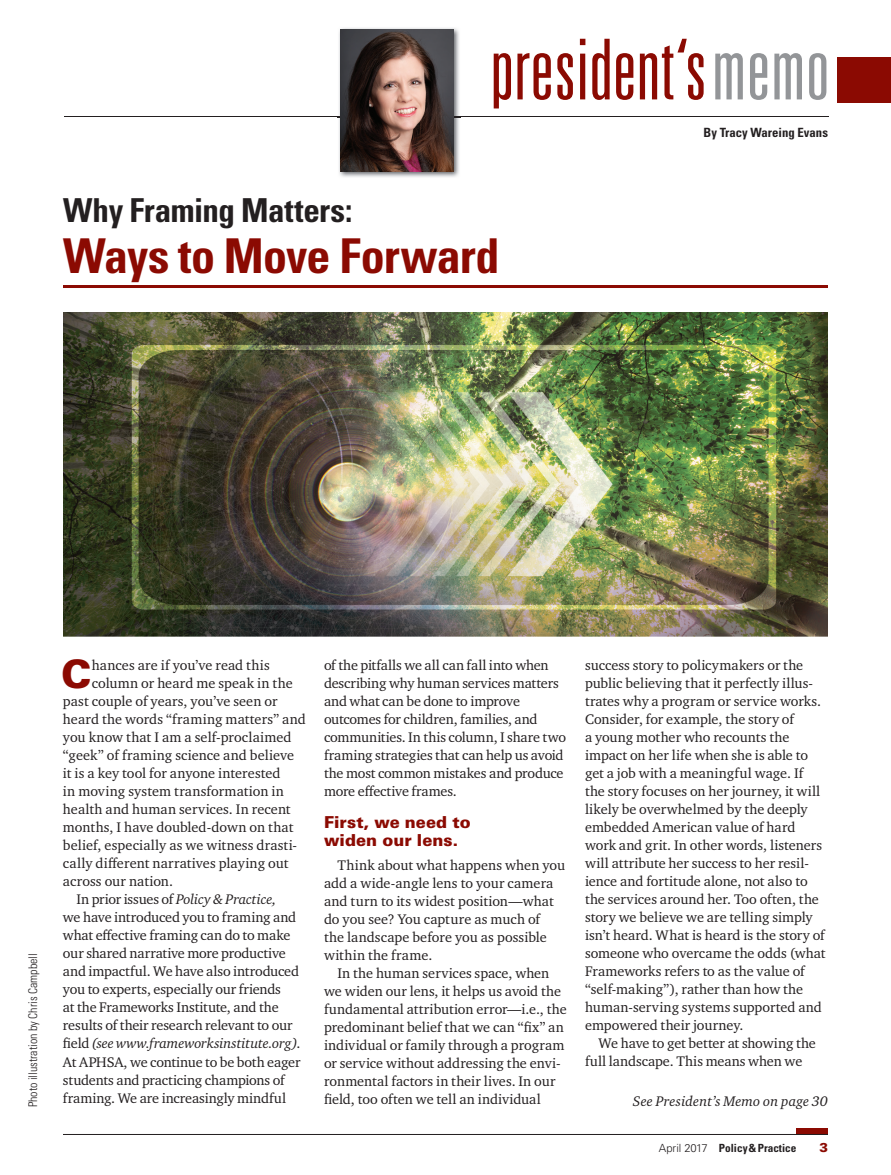
<style>
.page{position:relative;width:891px;height:1175px;background:#fff}
.page>*{position:absolute;margin:0;border:0;box-sizing:border-box;transform-origin:0 0}
.t1{font:300 ultra-condensed 84px "Univers LT Std";letter-spacing:.005em;color:#8b0a02}
.t2{font:700 condensed 48px "Univers LT Std";letter-spacing:-.02em;color:#8b0a02}
.t3{font:900 39.15px "Univers LT Std";color:#8b0a02}
.t4{font:700 condensed 33px "Univers LT Std";letter-spacing:-.01em;color:#231f20}
.t5{font:900 16.5px/18px "Univers LT Std";color:#8b0a02}
.t6{font:14.25px/18px "Charter ITC Pro";color:#231f20}
.t7{font:italic 14.25px "Charter ITC Pro";color:#231f20}
.t8{font:700 condensed 12.75px "Univers LT Std";color:#231f20}
.t9{font:900 12.75px "Univers LT Std";color:#8b0a02}
.t10{font:300 condensed 12px "Univers LT Std";color:#231f20}
.t11{font:700 condensed 11.25px "Univers LT Std";color:#231f20}
.s1{color:#939598}
.s2{font-style:normal}
.s3{font-weight:300;font-stretch:normal}
</style>
<div class="page">
<div style="left:796px;top:1128px;width:32px;height:6px;background:#8b0a02"></div>
<hr style="left:63px;top:1134px;width:765px;height:1px;background:#231f20">
<hr style="left:64px;top:116px;width:765px;height:1px;background:#231f20">
<div style="left:837px;top:57px;width:54px;height:45px;background:#8b0a02"></div>
<hr style="left:63px;top:285px;width:765px;height:3px;background:#8b0a02">
<img style="left:338px;top:28px;width:122px;height:149px">
<img style="left:341px;top:29px;width:112px;height:142px">
<img style="left:63px;top:312px;width:765px;height:324px">
<h1 class="t1" style="left:491px;top:26px;width:340px">president‘s <span class="s1">memo</span></h1>
<p class="t8" style="left:704px;top:125px;width:126px">By Tracy Wareing Evans</p>
<h3 class="t4" style="left:63px;top:190px;width:291px">Why Framing Matters:</h3>
<h2 class="t2" style="left:63px;top:226px;width:438px">Ways to Move Forward</h2>
<p class="t10" style="left:26px;top:1107px;width:156px;rotate:-90deg">Photo illustration by Chris Campbell</p>
<h3 class="t3" style="left:61px;top:649px;width:32px">C</h3>
<p class="t6" style="left:92px;top:656px;width:179px">hances are if you’ve read this</p>
<p class="t6" style="left:92px;top:674px;width:202px">column or heard me speak in the</p>
<p class="t6" style="left:63px;top:692px;width:216px">past couple of years, you’ve seen or</p>
<p class="t6" style="left:63px;top:710px;width:244px">heard the words “framing matters” and</p>
<p class="t6" style="left:63px;top:728px;width:230px">you know that I am a self-proclaimed</p>
<p class="t6" style="left:63px;top:746px;width:233px">“geek” of framing science and believe</p>
<p class="t6" style="left:63px;top:764px;width:219px">it is a key tool for anyone interested</p>
<p class="t6" style="left:63px;top:782px;width:222px">in moving system transformation in</p>
<p class="t6" style="left:63px;top:800px;width:229px">health and human services. In recent</p>
<p class="t6" style="left:63px;top:818px;width:232px">months, I have doubled-down on that</p>
<p class="t6" style="left:63px;top:836px;width:236px">belief, especially as we witness drasti-</p>
<p class="t6" style="left:63px;top:854px;width:227px">cally different narratives playing out</p>
<p class="t6" style="left:63px;top:872px;width:112px">across our nation.</p>
<p class="t7" style="left:76px;top:890px;width:201px"><span class="s2">In prior issues of</span> Policy &amp; Practice,</p>
<p class="t6" style="left:63px;top:908px;width:235px">we have introduced you to framing and</p>
<p class="t6" style="left:63px;top:926px;width:229px">what effective framing can do to make</p>
<p class="t6" style="left:63px;top:944px;width:224px">our shared narrative more productive</p>
<p class="t6" style="left:63px;top:962px;width:238px">and impactful. We have also introduced</p>
<p class="t6" style="left:63px;top:980px;width:220px">you to experts, especially our friends</p>
<p class="t6" style="left:63px;top:998px;width:217px">at the Frameworks Institute, and the</p>
<p class="t6" style="left:63px;top:1016px;width:231px">results of their research relevant to our</p>
<p class="t7" style="left:63px;top:1034px;width:239px"><span class="s2">field</span> (see www.frameworksinstitute.org)<span class="s2">.</span></p>
<p class="t6" style="left:63px;top:1052px;width:239px">At APHSA, we continue to be both eager</p>
<p class="t6" style="left:63px;top:1070px;width:223px">students and practicing champions of</p>
<p class="t6" style="left:63px;top:1088px;width:225px">framing. We are increasingly mindful</p>
<p class="t6" style="left:324px;top:656px;width:244px">of the pitfalls we all can fall into when describing why human services matters and what can be done to improve outcomes for children, families, and communities. In this column, I share two framing strategies that can help us avoid the most common mistakes and produce more effective frames.</p>
<p class="t5" style="left:324px;top:813px;width:148px">First, we need to widen our lens.</p>
<p class="t6" style="left:324px;top:855px;width:243px;text-indent:13px">Think about what happens when you add a wide-angle lens to your camera and turn to its widest position—what do you see? You capture as much of<br>the landscape before you as possible within the frame.</p>
<p class="t6" style="left:324px;top:963px;width:244px;text-indent:13px">In the human services space, when we widen our lens, it helps us avoid the fundamental attribution error—i.e., the predominant belief that we can “fix” an individual or family through a program or service without addressing the envi&shy;ronmental factors in their lives. In our field, too often we tell an individual</p>
<p class="t6" style="left:585px;top:656px;width:242px">success story to policymakers or the public believing that it perfectly illus&shy;trates why a program or service works.<br>Consider, for example, the story of<br>a young mother who recounts the impact on her life when she is able to get a job with a meaningful wage. If the story focuses on her journey, it will likely be overwhelmed by the deeply embedded American value of hard work and grit. In other words, listeners will attribute her success to her resil&shy;ience and fortitude alone, not also to the services around her. Too often, the story we believe we are telling simply isn’t heard. What is heard is the story of someone who overcame the odds (what Frameworks refers to as the value of “self-making”), rather than how the human-serving systems supported and empowered their journey.</p>
<p class="t6" style="left:585px;top:1034px;width:232px;text-indent:13px">We have to get better at showing the full landscape. This means when we</p>
<p class="t7" style="left:633px;top:1092px;width:197px">See President’s Memo on page 30</p>
<p class="t11" style="left:659px;top:1141px;width:139px"><span class="s3">April 2017</span> Policy &amp; Practice</p>
<p class="t9" style="left:819px;top:1139px;width:10px">3</p>
</div>
